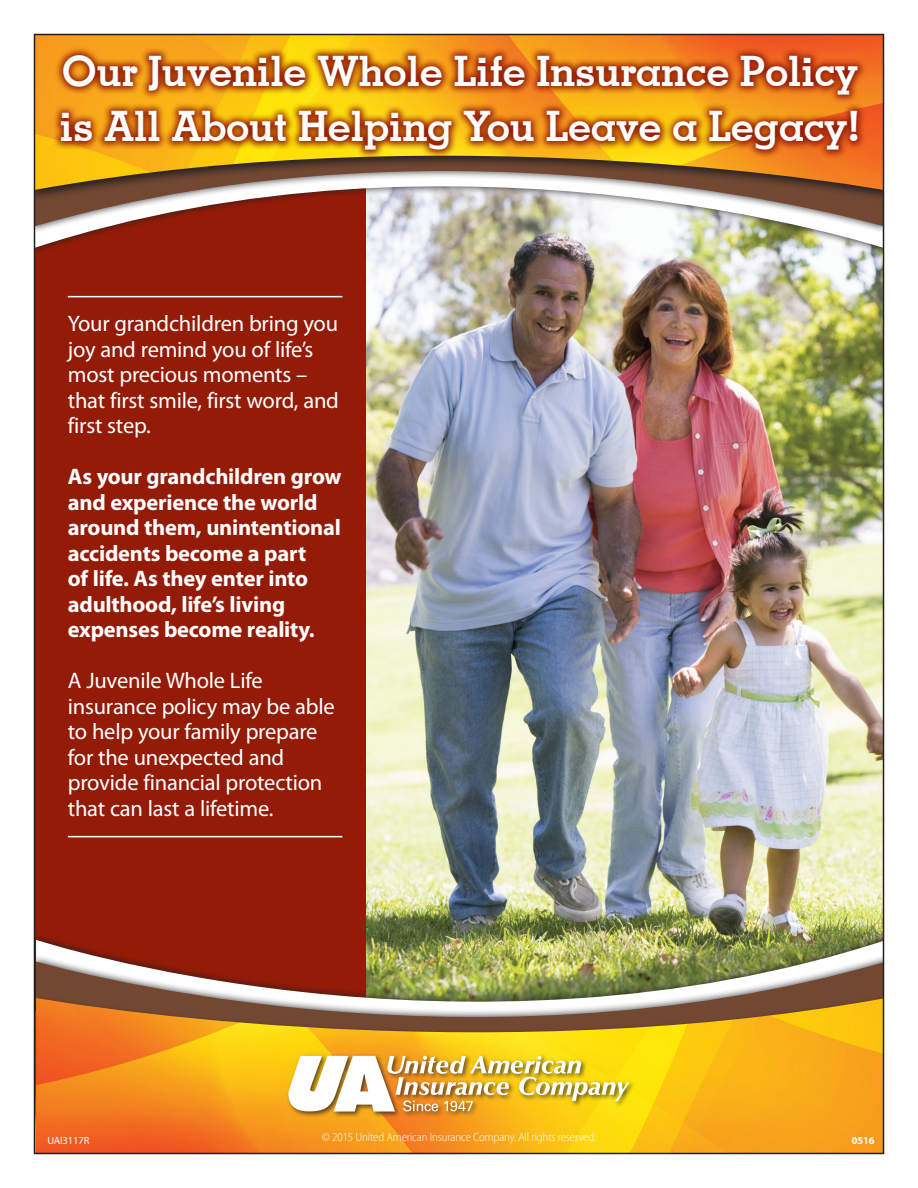
<style>
.page{position:relative;width:918px;height:1188px;background:#fff}
.page>*{position:absolute;margin:0;border:0;box-sizing:border-box;transform-origin:0 0}
.t1{font:700 42px "Memphis";letter-spacing:-.015em;color:#fff}
.Text{font:22.5px/25.5px "Myriad Pro";letter-spacing:-.01em;color:#fff}
.Text-2{font:700 22.5px/25.5px "Myriad Pro";letter-spacing:-.01em;color:#fff}
.t2{font:300 semi-condensed 12px "Myriad Pro";letter-spacing:-.01em;color:#fff}
.t3{font:10.5px "Myriad Pro";letter-spacing:-.01em;color:#fff}
.t4{font:700 10.5px "Myriad Pro";color:#fff}
</style>
<div class="page">
<img style="left:33px;top:33px;width:852px;height:1122px">
<p class="t1" style="left:62px;top:45px;width:798px">Our Juvenile Whole Life Insurance Policy</p>
<p class="t1" style="left:59px;top:100px;width:803px">is All About Helping You Leave a Legacy!</p>
<p class="Text" style="left:68px;top:311px;width:273px">Your grandchildren bring you joy and remind you of life’s most precious moments – that first smile, first word, and first step.</p>
<p class="Text-2" style="left:68px;top:464px;width:275px">As your grandchildren grow and experience the world around them, unintentional accidents become a part<br>of life. As they enter into adulthood, life’s living expenses become reality.</p>
<p class="Text" style="left:68px;top:668px;width:268px">A Juvenile Whole Life insurance policy may be able to help your family prepare for the unexpected and provide financial protection that can last a lifetime.</p>
<p class="t2" style="left:322px;top:1130px;width:276px">© 2015 United American Insurance Company. All rights reserved.</p>
<p class="t3" style="left:48px;top:1134px;width:43px">UAI3117R</p>
<p class="t4" style="left:852px;top:1134px;width:24px">0516</p>
</div>
